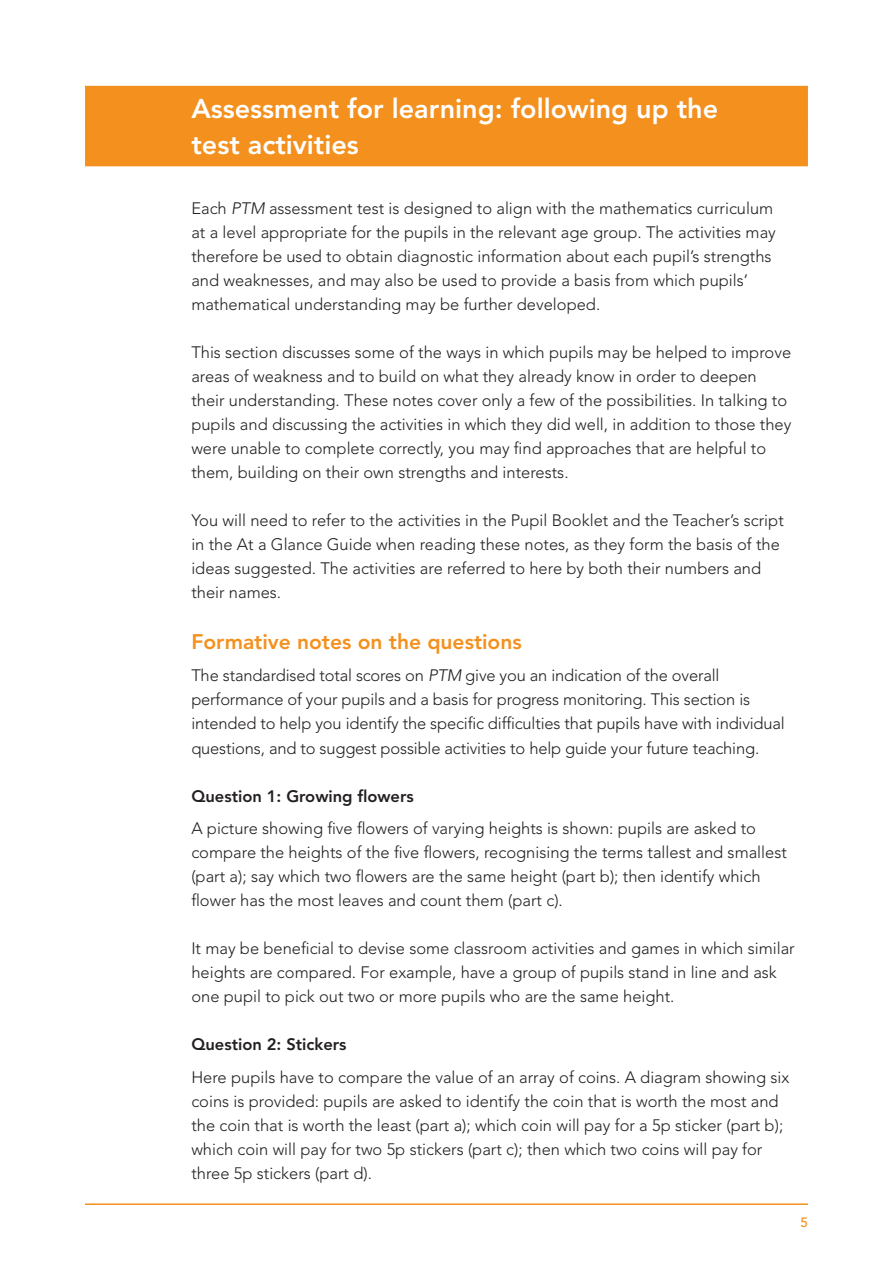
<style>
.page{position:relative;width:893px;height:1263px;background:#fff}
.page>*{position:absolute;margin:0;border:0;box-sizing:border-box;transform-origin:0 0}
.t1{font:800 27px/35.5px "Avenir";color:#fff}
.t2{font:800 21px "Avenir";color:#f4901d}
.t3{font:300 16.5px/24px "Avenir";color:#231f20}
.t4{font:800 16.5px "Avenir";color:#231f20}
.t5{font:500 13.5px "Avenir";color:#f4901d}
.s1{font-style:italic}
</style>
<div class="page">
<hr style="left:85px;top:1203px;width:723px;height:2px;background:#f4901d">
<div style="left:85px;top:86px;width:723px;height:45px;background:#f4901d"></div>
<div style="left:85px;top:121px;width:723px;height:45px;background:#f4901d"></div>
<h1 class="t1" style="left:191px;top:91px;width:528px">Assessment for learning: following up the test activities</h1>
<p class="t3" style="left:191px;top:196px;width:586px">Each <span class="s1">PTM</span> assessment test is designed to align with the mathematics curriculum at a level appropriate for the pupils in the relevant age group. The activities may therefore be used to obtain diagnostic information about each pupil’s strengths and weaknesses, and may also be used to provide a basis from which pupils’ mathematical understanding may be further developed.</p>
<p class="t3" style="left:191px;top:340px;width:601px">This section discusses some of the ways in which pupils may be helped to improve areas of weakness and to build on what they already know in order to deepen their understanding. These notes cover only a few of the possibilities. In talking to pupils and discussing the activities in which they did well, in addition to those they were unable to complete correctly, you may find approaches that are helpful to them, building on their own strengths and interests.</p>
<p class="t3" style="left:191px;top:508px;width:594px">You will need to refer to the activities in the Pupil Booklet and the Teacher’s script in the At a Glance Guide when reading these notes, as they form the basis of the ideas suggested. The activities are referred to here by both their numbers and their names.</p>
<p class="t2" style="left:191px;top:629px;width:332px">Formative notes on the questions</p>
<p class="t3" style="left:191px;top:664px;width:595px">The standardised total scores on <span class="s1">PTM</span> give you an indication of the overall performance of your pupils and a basis for progress monitoring. This section is intended to help you identify the specific difficulties that pupils have with individual questions, and to suggest possible activities to help guide your future teaching.</p>
<p class="t4" style="left:191px;top:786px;width:224px">Question 1: Growing flowers</p>
<p class="t3" style="left:191px;top:816px;width:597px">A picture showing five flowers of varying heights is shown: pupils are asked to compare the heights of the five flowers, recognising the terms tallest and smallest (part a); say which two flowers are the same height (part b); then identify which flower has the most leaves and count them (part c).</p>
<p class="t3" style="left:191px;top:936px;width:605px">It may be beneficial to devise some classroom activities and games in which similar heights are compared. For example, have a group of pupils stand in line and ask one pupil to pick out two or more pupils who are the same height.</p>
<p class="t4" style="left:191px;top:1034px;width:157px">Question 2: Stickers</p>
<p class="t3" style="left:191px;top:1065px;width:600px">Here pupils have to compare the value of an array of coins. A diagram showing six coins is provided: pupils are asked to identify the coin that is worth the most and the coin that is worth the least (part a); which coin will pay for a 5p sticker (part b); which coin will pay for two 5p stickers (part c); then which two coins will pay for three 5p stickers (part d).</p>
<p class="t5" style="left:800px;top:1214px;width:9px">5</p>
</div>
